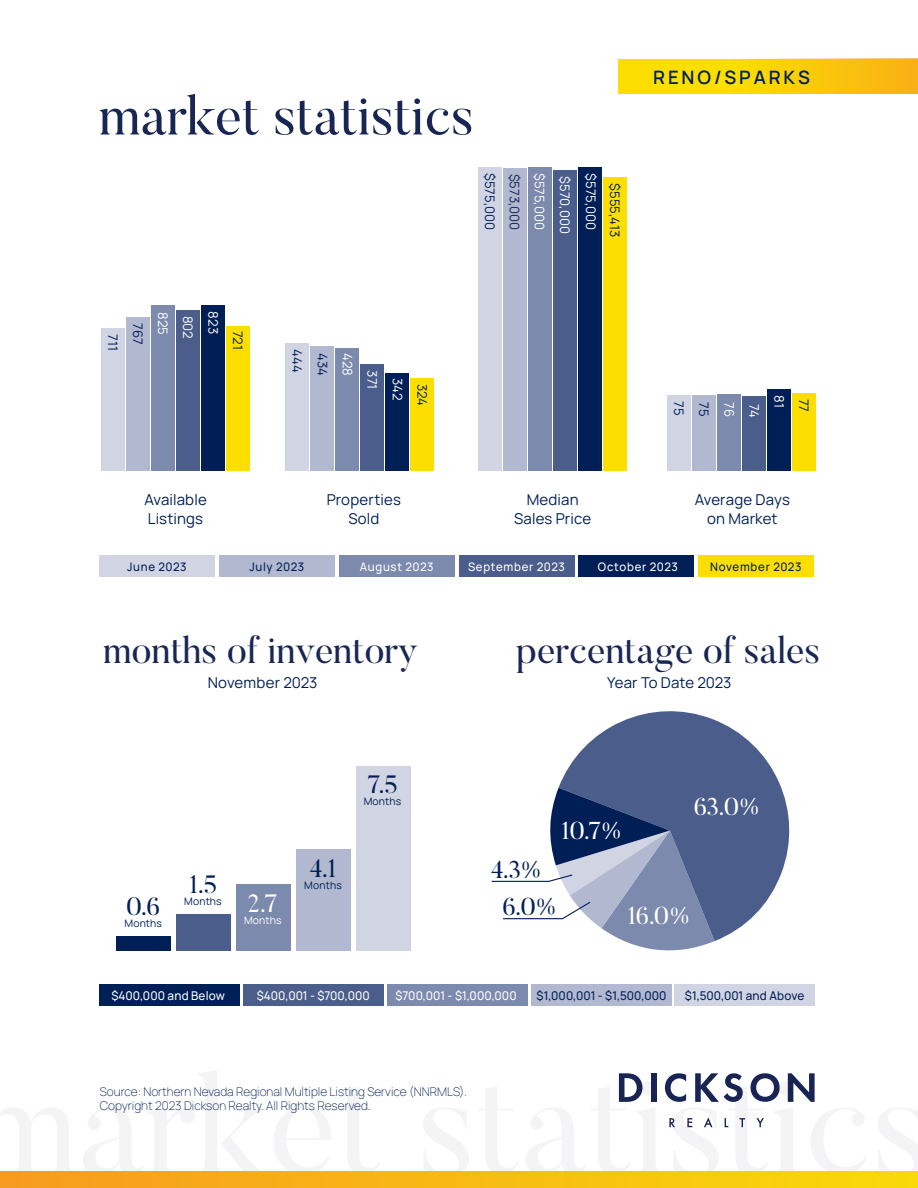
<style>
.page{position:relative;width:918px;height:1188px;background:#fff}
.page>*{position:absolute;margin:0;border:0;box-sizing:border-box;transform-origin:0 0}
.t1{font:54.9px "Butler";color:#182654}
.t2{font:37.5px "Butler";color:#182654}
.t3{font:24.9px "Butler";color:#001f56}
.t4{font:24.9px "Butler";color:#fff}
.t5{font:24.3px "Butler";color:#fff}
.t6{font:24.3px "Butler";color:#001f56}
.t7{font:600 18.45px "Manrope";letter-spacing:.155em;color:#001f56}
.t8{font:15px/19.6px "Manrope";letter-spacing:.01em;color:#001f56;text-align:center}
.t9{font:13.2px "Manrope";color:#fff}
.t10{font:13.2px "Manrope";color:#001f56}
.t11{font:13.2px "Manrope";color:#182554}
.t12{font:200 12px/14.4px "Manrope";color:#001f56}
.t13{font:500 12px "Manrope";letter-spacing:.005em;color:#fff}
.t14{font:500 12px "Manrope";letter-spacing:.005em;color:#001f56}
.t15{font:500 11.7px "Manrope";letter-spacing:.065em;color:#fff}
.t16{font:500 11.7px "Manrope";letter-spacing:.055em;color:#001f56}
.t17{font:10.35px "Manrope";letter-spacing:.015em;color:#001f56}
.t18{font:10.35px "Manrope";letter-spacing:.015em;color:#fff}
</style>
<div class="page">
<div style="left:99px;top:556px;width:116px;height:21px;background:#d1d4e3"></div>
<div style="left:219px;top:556px;width:116px;height:21px;background:#b1b8d0"></div>
<div style="left:339px;top:556px;width:116px;height:21px;background:#7c8aae"></div>
<div style="left:459px;top:556px;width:116px;height:21px;background:#4b5d8a"></div>
<div style="left:578px;top:556px;width:116px;height:21px;background:#001f56"></div>
<div style="left:698px;top:556px;width:116px;height:21px;background:#fcdf01"></div>
<div style="left:356px;top:766px;width:54px;height:185px;background:#d1d4e3"></div>
<div style="left:296px;top:849px;width:54px;height:102px;background:#b1b8d0"></div>
<div style="left:236px;top:884px;width:54px;height:67px;background:#7c8aae"></div>
<div style="left:176px;top:914px;width:54px;height:37px;background:#4b5d8a"></div>
<div style="left:116px;top:936px;width:54px;height:15px;background:#001f56"></div>
<svg style="left:559px;top:711px;width:231px;height:230px;fill:#4b5d8a"></svg>
<svg style="left:491px;top:788px;width:224px;height:163px"></svg>
<div style="left:101px;top:328px;width:23px;height:143px;background:#d1d4e3"></div>
<div style="left:126px;top:317px;width:23px;height:154px;background:#b1b8d0"></div>
<div style="left:151px;top:305px;width:23px;height:166px;background:#7c8aae"></div>
<div style="left:176px;top:310px;width:23px;height:161px;background:#4b5d8a"></div>
<div style="left:201px;top:306px;width:23px;height:165px;background:#001f56"></div>
<div style="left:226px;top:326px;width:23px;height:145px;background:#fcdf01"></div>
<div style="left:285px;top:344px;width:24px;height:127px;background:#d1d4e3"></div>
<div style="left:310px;top:347px;width:24px;height:124px;background:#b1b8d0"></div>
<div style="left:335px;top:348px;width:24px;height:123px;background:#7c8aae"></div>
<div style="left:360px;top:365px;width:24px;height:106px;background:#4b5d8a"></div>
<div style="left:385px;top:373px;width:24px;height:98px;background:#001f56"></div>
<div style="left:410px;top:378px;width:24px;height:93px;background:#fcdf01"></div>
<div style="left:478px;top:167px;width:24px;height:304px;background:#d1d4e3"></div>
<div style="left:504px;top:169px;width:23px;height:302px;background:#b1b8d0"></div>
<div style="left:529px;top:167px;width:23px;height:304px;background:#7c8aae"></div>
<div style="left:554px;top:170px;width:23px;height:301px;background:#4b5d8a"></div>
<div style="left:579px;top:167px;width:23px;height:304px;background:#001f56"></div>
<div style="left:604px;top:178px;width:23px;height:293px;background:#fcdf01"></div>
<div style="left:667px;top:396px;width:24px;height:75px;background:#d1d4e3"></div>
<div style="left:692px;top:396px;width:24px;height:75px;background:#b1b8d0"></div>
<div style="left:717px;top:395px;width:24px;height:76px;background:#7c8aae"></div>
<div style="left:742px;top:397px;width:24px;height:74px;background:#4b5d8a"></div>
<div style="left:768px;top:390px;width:23px;height:81px;background:#001f56"></div>
<div style="left:793px;top:394px;width:23px;height:77px;background:#fcdf01"></div>
<svg style="left:619px;top:1073px;width:23px;height:29px"></svg>
<div style="left:651px;top:1073px;width:5px;height:29px;background:#182554"></div>
<svg style="left:665px;top:1073px;width:21px;height:29px"></svg>
<svg style="left:695px;top:1073px;width:48px;height:29px"></svg>
<svg style="left:751px;top:1073px;width:29px;height:29px"></svg>
<svg style="left:788px;top:1073px;width:27px;height:29px"></svg>
<svg style="left:669px;top:1118px;width:6px;height:9px"></svg>
<svg style="left:687px;top:1118px;width:5px;height:9px"></svg>
<svg style="left:704px;top:1117px;width:9px;height:10px"></svg>
<svg style="left:725px;top:1118px;width:3px;height:9px"></svg>
<svg style="left:739px;top:1118px;width:6px;height:9px"></svg>
<svg style="left:756px;top:1118px;width:8px;height:9px"></svg>
<div style="left:618px;top:59px;width:300px;height:35px;background:#fcdf01"></div>
<div style="left:731px;top:59px;width:187px;height:35px;background:linear-gradient(to right,#fbdf00,#f8af16)"></div>
<div style="left:0;top:1171px;width:918px;height:17px;background:linear-gradient(to right,#f79a20,#f9d90a)"></div>
<div style="left:675px;top:985px;width:140px;height:21px;background:#d1d4e3"></div>
<div style="left:531px;top:985px;width:140px;height:21px;background:#b1b8d0"></div>
<div style="left:387px;top:985px;width:140px;height:21px;background:#7c8aae"></div>
<div style="left:244px;top:985px;width:140px;height:21px;background:#4b5d8a"></div>
<div style="left:99px;top:985px;width:140px;height:21px;background:#001f56"></div>
<h1 class="t1" style="left:99px;top:81px;width:376px">market statistics</h1>
<p class="t10" style="left:500px;top:173px;width:59px;rotate:90deg">$575,000</p>
<p class="t11" style="left:525px;top:174px;width:58px;rotate:90deg">$573,000</p>
<p class="t9" style="left:550px;top:173px;width:59px;rotate:90deg">$575,000</p>
<p class="t9" style="left:575px;top:176px;width:59px;rotate:90deg">$570,000</p>
<p class="t9" style="left:601px;top:173px;width:59px;rotate:90deg">$575,000</p>
<p class="t10" style="left:625px;top:183px;width:56px;rotate:90deg">$555,413</p>
<p class="t10" style="left:123px;top:334px;width:18px;rotate:90deg">711</p>
<p class="t10" style="left:148px;top:323px;width:23px;rotate:90deg">767</p>
<p class="t9" style="left:173px;top:312px;width:24px;rotate:90deg">825</p>
<p class="t9" style="left:198px;top:316px;width:25px;rotate:90deg">802</p>
<p class="t9" style="left:223px;top:311px;width:24px;rotate:90deg">823</p>
<p class="t10" style="left:248px;top:331px;width:21px;rotate:90deg">721</p>
<p class="t10" style="left:307px;top:349px;width:25px;rotate:90deg">444</p>
<p class="t10" style="left:333px;top:353px;width:24px;rotate:90deg">434</p>
<p class="t9" style="left:358px;top:353px;width:24px;rotate:90deg">428</p>
<p class="t9" style="left:382px;top:370px;width:21px;rotate:90deg">371</p>
<p class="t9" style="left:408px;top:378px;width:24px;rotate:90deg">342</p>
<p class="t10" style="left:432px;top:384px;width:24px;rotate:90deg">324</p>
<h3 class="t7" style="left:653px;top:63px;width:158px">RENO/SPARKS</h3>
<p class="t10" style="left:689px;top:401px;width:16px;rotate:90deg">75</p>
<p class="t10" style="left:714px;top:402px;width:16px;rotate:90deg">75</p>
<p class="t9" style="left:739px;top:402px;width:16px;rotate:90deg">76</p>
<p class="t9" style="left:764px;top:404px;width:15px;rotate:90deg">74</p>
<p class="t9" style="left:789px;top:395px;width:14px;rotate:90deg">81</p>
<p class="t10" style="left:814px;top:399px;width:15px;rotate:90deg">77</p>
<p class="t8" style="left:144px;top:488px;width:64px;text-align:left">Available<br>Listings</p>
<p class="t8" style="left:514px;top:488px;width:79px">Median<br>Sales Price</p>
<p class="t8" style="left:695px;top:488px;width:97px">Average Days on Market</p>
<p class="t8" style="left:327px;top:488px;width:76px">Properties<br>Sold</p>
<p class="t16" style="left:127px;top:557px;width:61px">June 2023</p>
<p class="t16" style="left:249px;top:557px;width:56px">July 2023</p>
<p class="t15" style="left:360px;top:557px;width:75px">August 2023</p>
<p class="t15" style="left:468px;top:557px;width:98px">September 2023</p>
<p class="t15" style="left:598px;top:557px;width:81px">October 2023</p>
<p class="t16" style="left:710px;top:557px;width:93px">November 2023</p>
<h2 class="t2" style="left:103px;top:626px;width:316px">months of inventory</h2>
<h2 class="t2" style="left:516px;top:626px;width:306px">percentage of sales</h2>
<p class="t8" style="left:208px;top:671px;width:111px">November 2023</p>
<p class="t8" style="left:607px;top:671px;width:126px">Year To Date 2023</p>
<h3 class="t3" style="left:126px;top:891px;width:35px">0.6</h3>
<p class="t17" style="left:124px;top:916px;width:39px">Months</p>
<h3 class="t3" style="left:189px;top:869px;width:30px">1.5</h3>
<p class="t17" style="left:184px;top:893px;width:39px">Months</p>
<h3 class="t4" style="left:248px;top:887px;width:31px">2.7</h3>
<p class="t18" style="left:244px;top:912px;width:39px">Months</p>
<h3 class="t3" style="left:310px;top:852px;width:29px">4.1</h3>
<p class="t17" style="left:304px;top:877px;width:39px">Months</p>
<h3 class="t3" style="left:367px;top:769px;width:32px">7.5</h3>
<p class="t17" style="left:364px;top:794px;width:39px">Months</p>
<h3 class="t6" style="left:491px;top:854px;width:54px">4.3%</h3>
<h3 class="t5" style="left:561px;top:815px;width:64px">10.7%</h3>
<h3 class="t6" style="left:502px;top:891px;width:57px">6.0%</h3>
<h3 class="t5" style="left:694px;top:792px;width:69px">63.0%</h3>
<h3 class="t5" style="left:627px;top:900px;width:66px">16.0%</h3>
<p class="t13" style="left:111px;top:986px;width:115px">$400,000 and Below</p>
<p class="t13" style="left:257px;top:986px;width:115px">$400,001 - $700,000</p>
<p class="t13" style="left:396px;top:986px;width:123px">$700,001 - $1,000,000</p>
<p class="t14" style="left:537px;top:986px;width:131px">$1,000,001 - $1,500,000</p>
<p class="t14" style="left:685px;top:986px;width:121px">$1,500,001 and Above</p>
<p class="t12" style="left:100px;top:1084px;width:369px">Source: Northern Nevada Regional Multiple Listing Service (NNRMLS).<br>Copyright 2023 Dickson Realty. All Rights Reserved.</p>
</div>
